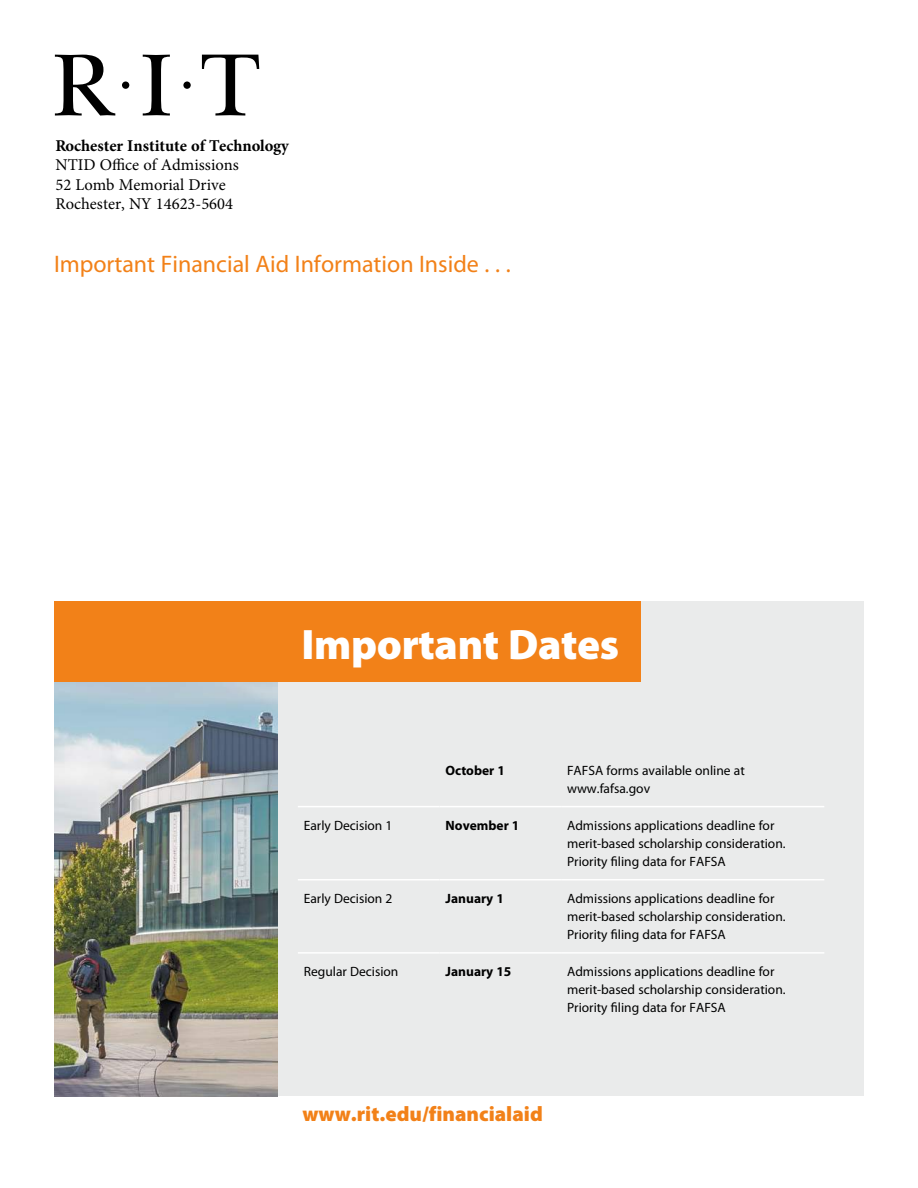
<style>
.page{position:relative;width:918px;height:1188px;background:#fff}
.page>*{position:absolute;margin:0;border:0;box-sizing:border-box;transform-origin:0 0}
.t1{font:900 42.75px "Myriad Pro";letter-spacing:-.01em;color:#fff}
.t2{font:24px "Myriad Pro";color:#f28118}
.t3{font:900 21px "Myriad Pro";color:#f28118}
.t4{font:16.5px/19.5px "Minion Pro";color:#000}
.t5{font:700 16.5px "Minion Pro";color:#000}
.t6{font:13.5px/18px "Myriad Pro";color:#000}
.t7{font:700 13.5px "Myriad Pro";color:#000}
</style>
<div class="page">
<svg style="left:55px;top:55px;width:60px;height:61px"></svg>
<svg style="left:143px;top:55px;width:27px;height:61px"></svg>
<svg style="left:202px;top:55px;width:57px;height:61px"></svg>
<div style="left:122px;top:81px;width:7px;height:8px;background:#000;border-radius:50%"></div>
<div style="left:183px;top:81px;width:8px;height:8px;background:#000;border-radius:50%"></div>
<div style="left:278px;top:601px;width:586px;height:495px;background:#eaebeb"></div>
<img style="left:54px;top:682px;width:224px;height:414px">
<div style="left:54px;top:601px;width:586px;height:81px;background:#f28118"></div>
<hr style="left:298px;top:806px;width:142px;height:1px;background:#fff">
<hr style="left:440px;top:806px;width:121px;height:1px;background:#fff">
<hr style="left:561px;top:806px;width:263px;height:1px;background:#fff">
<hr style="left:298px;top:879px;width:142px;height:1px;background:#fff">
<hr style="left:440px;top:879px;width:121px;height:1px;background:#fff">
<hr style="left:561px;top:879px;width:263px;height:1px;background:#fff">
<hr style="left:298px;top:952px;width:142px;height:2px;background:#fff">
<hr style="left:440px;top:952px;width:121px;height:2px;background:#fff">
<hr style="left:561px;top:952px;width:263px;height:2px;background:#fff">
<p class="t5" style="left:56px;top:134px;width:235px">Rochester Institute of Technology</p>
<p class="t4" style="left:56px;top:156px;width:185px">NTID Office of Admissions<br>52 Lomb Memorial Drive<br>Rochester, NY 14623-5604</p>
<h2 class="t2" style="left:54px;top:250px;width:458px">Important Financial Aid Information Inside . . .</h2>
<h1 class="t1" style="left:302px;top:616px;width:319px">Important Dates</h1>
<p class="t7" style="left:446px;top:762px;width:61px">October 1</p>
<p class="t6" style="left:567px;top:761px;width:179px">FAFSA forms available online at www.fafsa.gov</p>
<p class="t6" style="left:304px;top:816px;width:90px">Early Decision 1</p>
<p class="t7" style="left:446px;top:817px;width:75px">November 1</p>
<p class="t6" style="left:567px;top:816px;width:220px">Admissions applications deadline for merit-based scholarship consideration.<br>Priority filing data for FAFSA</p>
<p class="t6" style="left:304px;top:890px;width:90px">Early Decision 2</p>
<p class="t7" style="left:446px;top:890px;width:60px">January 1</p>
<p class="t6" style="left:567px;top:890px;width:220px">Admissions applications deadline for merit-based scholarship consideration.<br>Priority filing data for FAFSA</p>
<p class="t6" style="left:304px;top:963px;width:96px">Regular Decision</p>
<p class="t7" style="left:446px;top:963px;width:67px">January 15</p>
<p class="t6" style="left:567px;top:963px;width:220px">Admissions applications deadline for merit-based scholarship consideration.<br>Priority filing data for FAFSA</p>
<h3 class="t3" style="left:302px;top:1100px;width:242px">www.rit.edu/f inancialaid</h3>
</div>
